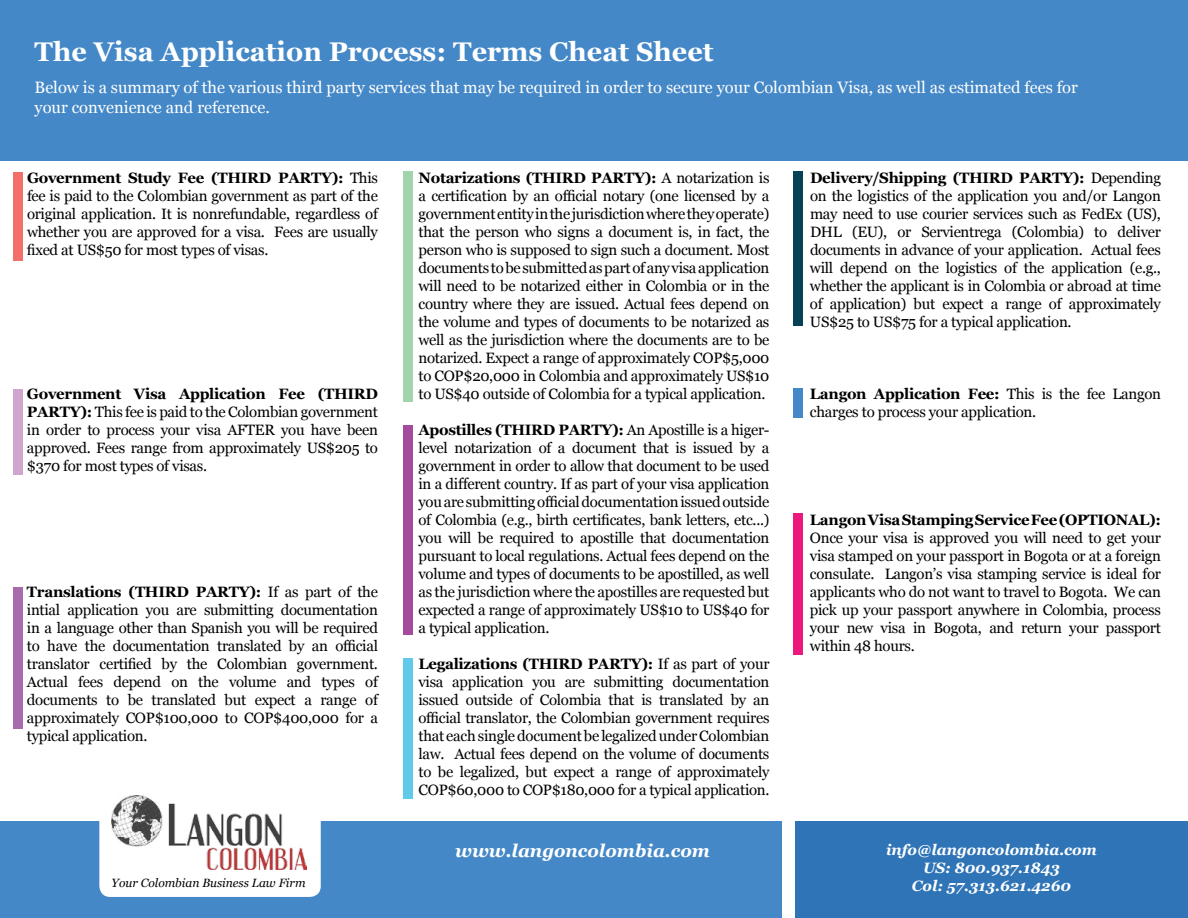
<style>
.page{position:relative;width:1188px;height:918px;background:#fff}
.page>*{position:absolute;margin:0;border:0;box-sizing:border-box;transform-origin:0 0}
.t1{font:700 27px "Georgia";color:#fff}
.t2{font:italic 700 18px "Georgia";color:#fff}
.t3{font:16.5px/19.8px "Georgia";color:#fff}
.t4{font:15px/18px "Georgia";letter-spacing:-.02em;color:#000;text-align:justify}
.t5{font:italic 700 15px/18px "Georgia";color:#fff;text-align:center}
.t6{font:700 15px "Georgia";letter-spacing:-.02em;color:#000}
.t7{font:italic 12px "Georgia";color:#000}
.s1{font-weight:700}
</style>
<div class="page">
<div style="left:0;top:0;width:1188px;height:160px;background:#4488c7"></div>
<div style="left:1px;top:822px;width:781px;height:96px;background:#4488c7"></div>
<div style="left:796px;top:822px;width:392px;height:96px;background:#2e74b6"></div>
<div style="left:99px;top:782px;width:222px;height:115px;background:#fff;border-radius:11px"></div>
<img style="left:112px;top:795px;width:194px;height:75px">
<div style="left:14px;top:172px;width:9px;height:89px;background:#f26f6a"></div>
<div style="left:404px;top:172px;width:9px;height:230px;background:#a1d4ac"></div>
<div style="left:794px;top:172px;width:9px;height:154px;background:#054256"></div>
<div style="left:794px;top:388px;width:9px;height:29px;background:#4488c7"></div>
<div style="left:794px;top:514px;width:9px;height:141px;background:#ed187b"></div>
<div style="left:14px;top:389px;width:9px;height:85px;background:#d0a6cd"></div>
<div style="left:404px;top:425px;width:9px;height:210px;background:#a34c9d"></div>
<div style="left:14px;top:587px;width:9px;height:142px;background:#a96bac"></div>
<div style="left:404px;top:659px;width:9px;height:140px;background:#60cae8"></div>
<h1 class="t1" style="left:35px;top:32px;width:681px">The Visa Application Process: Terms Cheat Sheet</h1>
<p class="t3" style="left:35px;top:77px;width:1045px">Below is a summary of the various third party services that may be required in order to secure your Colombian Visa, as well as estimated fees for your convenience and reference.</p>
<p class="t4" style="left:27px;top:168px;width:352px"><span class="s1">Government Study Fee (THIRD PARTY):</span> This fee is paid to the Colombian government as part of the original application. It is nonrefundable, regardless of whether you are approved for a visa. Fees are usually fixed at US$50 for most types of visas.</p>
<p class="t4" style="left:27px;top:384px;width:353px"><span class="s1">Government Visa Application Fee (THIRD PARTY):</span> This fee is paid to the Colombian government in order to process your visa AFTER you have been approved. Fees range from approximately US$205 to $370 for most types of visas.</p>
<p class="t4" style="left:27px;top:582px;width:353px"><span class="s1">Translations (THIRD PARTY):</span> If as part of the intial application you are submitting documentation in a language other than Spanish you will be required to have the documentation translated by an official translator certified by the Colombian government.<br>Actual fees depend on the volume and types of documents to be translated but expect a range of approximately COP$100,000 to COP$400,000 for a typical application.</p>
<p class="t7" style="left:112px;top:869px;width:195px">Your Colombian Business Law Firm</p>
<p class="t4" style="left:418px;top:168px;width:353px"><span class="s1">Notarizations (THIRD PARTY):</span> A notarization is a certification by an official notary (one licensed by a government entity in the jurisdiction where they operate) that the person who signs a document is, in fact, the person who is supposed to sign such a document. Most documents to be submitted as part of any visa application will need to be notarized either in Colombia or in the country where they are issued. Actual fees depend on the volume and types of documents to be notarized as well as the jurisdiction where the documents are to be notarized. Expect a range of approximately COP$5,000 to COP$20,000 in Colombia and approximately US$10 to US$40 outside of Colombia for a typical application.</p>
<p class="t4" style="left:418px;top:420px;width:352px"><span class="s1">Apostilles (THIRD PARTY):</span> An Apostille is a higer&shy;level notarization of a document that is issued by a government in order to allow that document to be used in a different country. If as part of your visa application you are submitting official documentation issued outside of Colombia (e.g., birth certificates, bank letters, etc...) you will be required to apostille that documentation pursuant to local regulations. Actual fees depend on the volume and types of documents to be apostilled, as well as the jurisdiction where the apostilles are requested but expected a range of approximately US$10 to US$40 for a typical application.</p>
<p class="t4" style="left:418px;top:654px;width:353px"><span class="s1">Legalizations (THIRD PARTY):</span> If as part of your visa application you are submitting documentation issued outside of Colombia that is translated by an official translator, the Colombian government requires that each single document be legalized under Colombian law. Actual fees depend on the volume of documents to be legalized, but expect a range of approximately COP$60,000 to COP$180,000 for a typical application.</p>
<p class="t2" style="left:455px;top:837px;width:256px">www.langoncolombia.com</p>
<p class="t4" style="left:810px;top:168px;width:352px"><span class="s1">Delivery/Shipping (THIRD PARTY):</span> Depending on the logistics of the application you and/or Langon may need to use courier services such as FedEx (US), DHL (EU), or Servientrega (Colombia) to deliver documents in advance of your application. Actual fees will depend on the logistics of the application (e.g., whether the applicant is in Colombia or abroad at time of application) but expect a range of approximately US$25 to US$75 for a typical application.</p>
<p class="t4" style="left:810px;top:384px;width:352px"><span class="s1">Langon Application Fee:</span> This is the fee Langon charges to process your application.</p>
<p class="t6" style="left:810px;top:509px;width:353px">Langon Visa Stamping Service Fee (OPTIONAL):</p>
<p class="t4" style="left:810px;top:528px;width:353px">Once your visa is approved you will need to get your visa stamped on your passport in Bogota or at a foreign consulate. Langon’s visa stamping service is ideal for applicants who do not want to travel to Bogota. We can pick up your passport anywhere in Colombia, process your new visa in Bogota, and return your passport within 48 hours.</p>
<p class="t5" style="left:886px;top:840px;width:212px">info@langoncolombia.com<br>US: 800.937.1843<br>Col: 57.313.621.4260</p>
</div>
